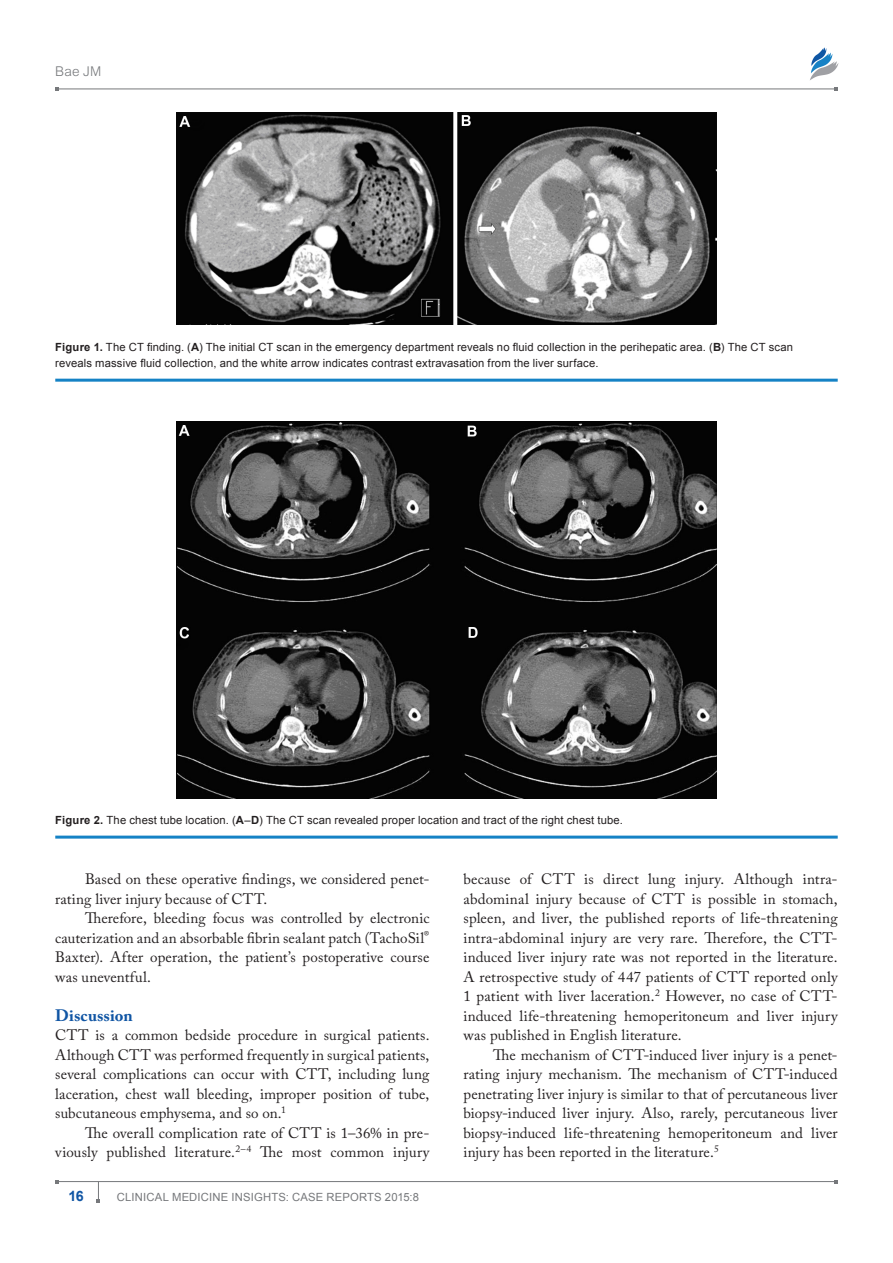
<style>
.page{position:relative;width:893px;height:1263px;background:#fff}
.page>*{position:absolute;margin:0;border:0;box-sizing:border-box;transform-origin:0 0}
.t1{font:700 16.5px "Adobe Caslon Pro";letter-spacing:.005em;color:#1055a4}
.Tx{font:15px/19.5px "Adobe Caslon Pro";letter-spacing:.01em;color:#231f20;text-align:justify}
.TxF{font:15px/19.5px "Adobe Caslon Pro";color:#231f20;text-align:justify}
.RunF-folio{font:700 14.25px "Arial";color:#1055a4}
.RunH{font:300 13.5px "Arial MT Std";color:#76787b}
.FigC{font:11.25px/16.5px "Arial";letter-spacing:.015em;color:#231f20}
.RunF{font:11.25px "Arial";letter-spacing:.015em;color:#76787b}
.s1{font-weight:700}
</style>
<div class="page">
<hr style="left:57px;top:89px;width:779px;height:1px;background:#76787b">
<hr style="left:57px;top:1181px;width:779px;height:1px;background:#76787b">
<img style="left:810px;top:47px;width:29px;height:33px">
<svg style="left:97px;top:1182px;width:3px;height:20px"></svg>
<hr style="left:55px;top:379px;width:783px;height:3px;background:#1582c5">
<img style="left:176px;top:113px;width:541px;height:212px">
<hr style="left:55px;top:836px;width:783px;height:3px;background:#1582c5">
<img style="left:177px;top:421px;width:539px;height:377px">
<p class="RunH" style="left:55px;top:63px;width:48px">Bae JM</p>
<p class="FigC" style="left:55px;top:339px;width:739px"><span class="s1">Figure 1.</span> The CT finding. (<span class="s1">A</span>) The initial CT scan in the emergency department reveals no fluid collection in the perihepatic area. (<span class="s1">B</span>) The CT scan reveals massive fluid collection, and the white arrow indicates contrast extravasation from the liver surface.</p>
<p class="FigC" style="left:55px;top:812px;width:569px"><span class="s1">Figure 2.</span> The chest tube location. (<span class="s1">A</span>–<span class="s1">D</span>) The CT scan revealed proper location and tract of the right chest tube.</p>
<p class="Tx" style="left:55px;top:869px;width:374px;text-indent:30px">Based on these operative findings, we considered penet&shy;rating liver injury because of CTT.</p>
<p class="Tx" style="left:55px;top:908px;width:376px;text-indent:30px">Therefore, bleeding focus was controlled by electronic cauterization and an absorbable fibrin sealant patch (TachoSil<sup>® </sup>Baxter). After operation, the patient’s postoperative course was uneventful.</p>
<h1 class="t1" style="left:55px;top:1005px;width:79px">Discussion</h1>
<p class="TxF" style="left:55px;top:1025px;width:376px">CTT is a common bedside procedure in surgical patients.<br>Although CTT was performed frequently in surgical patients, several complications can occur with CTT, including lung laceration, chest wall bleeding, improper position of tube, subcutaneous emphysema, and so on.<sup>1</sup></p>
<p class="Tx" style="left:55px;top:1123px;width:376px;text-align:right">The overall complication rate of CTT is 1–36% in pre&shy;viously published literature.<sup>2–4</sup> The most common injury</p>
<p class="RunF-folio" style="left:68px;top:1186px;width:17px">16</p>
<p class="RunF" style="left:117px;top:1189px;width:304px">Clinical Medicine I nsights: Case Reports 2015:8</p>
<p class="Tx" style="left:463px;top:869px;width:376px">because of CTT is direct lung injury. Although intra&shy;abdominal injury because of CTT is possible in stomach, spleen, and liver, the published reports of life-threatening intra-abdominal injury are very rare. Therefore, the CTT&shy;induced liver injury rate was not reported in the literature.<br>A retrospective study of 447 patients of CTT reported only 1 patient with liver laceration.<sup>2</sup> However, no case of CTT&shy;induced life-threatening hemoperitoneum and liver injury was published in English literature.</p>
<p class="Tx" style="left:463px;top:1045px;width:376px;text-indent:30px">The mechanism of CTT-induced liver injury is a penet&shy;rating injury mechanism. The mechanism of CTT-induced penetrating liver injury is similar to that of percutaneous liver biopsy-induced liver injury. Also, rarely, percutaneous liver biopsy-induced life-threatening hemoperitoneum and liver injury has been reported in the literature.<sup>5</sup></p>
</div>
